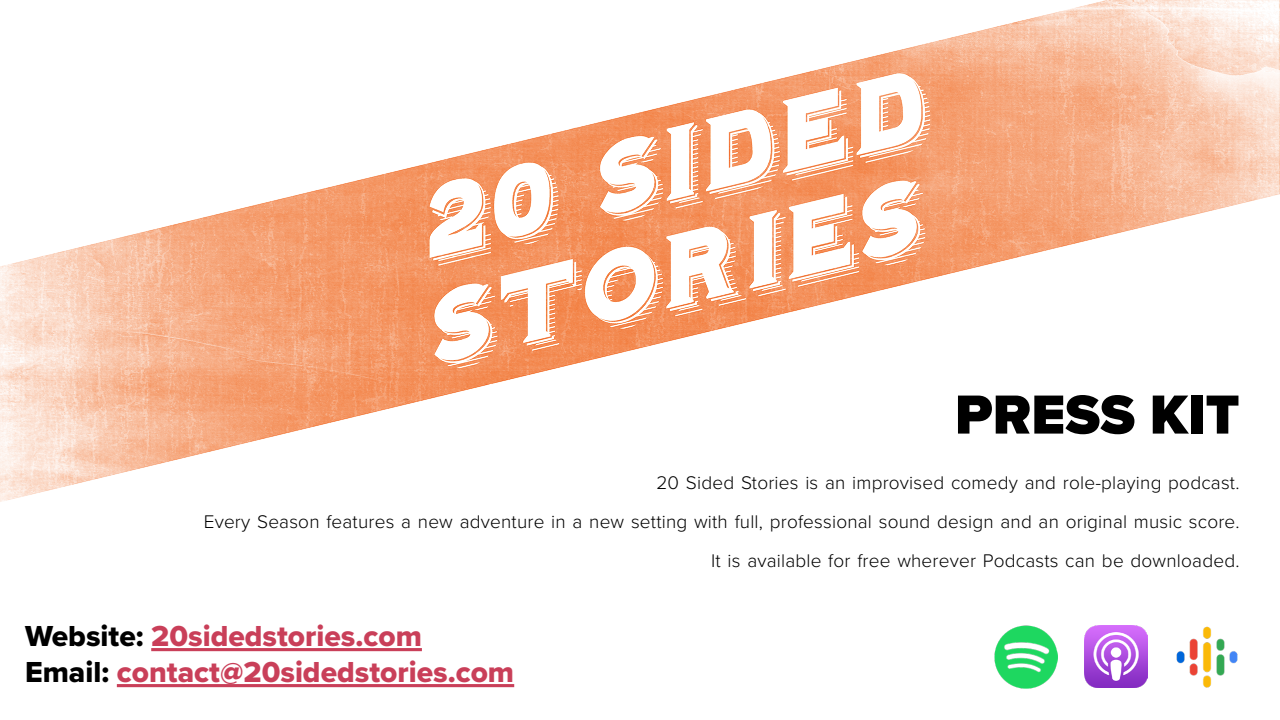
<style>
.page{position:relative;width:1280px;height:720px;background:#fff}
.page>*{position:absolute;margin:0;border:0;box-sizing:border-box;transform-origin:0 0}
.t1{font:900 57px "Proxima Nova";color:#000}
.t2{font:30px/36px "Proxima Nova Extrabld";color:#c93f59}
.t3{font:300 19px/39px "Proxima Nova";letter-spacing:.01em;color:#000;text-align:right}
.s1{color:#000}
</style>
<div class="page">
<img style="left:0;top:0;width:1280px;height:689px">
<img style="left:994px;top:625px;width:63px;height:63px">
<img style="left:1085px;top:625px;width:62px;height:63px">
<img style="left:1175px;top:625px;width:65px;height:64px">
<h1 class="t1" style="left:955px;top:372px;width:286px">PRESS KIT</h1>
<p class="t3" style="left:204px;top:462px;width:1037px">20 Sided Stories is an improvised comedy and role-playing podcast.<br>Every Season features a new adventure in a new setting with full, professional sound design and an original music score.<br>It is available for free wherever Podcasts can be downloaded.</p>
<h2 class="t2" style="left:25px;top:617px;width:491px"><span class="s1">Website:</span> 20sidedstories.com<br><span class="s1">Email:</span> contact@20sidedstories.com</h2>
</div>
